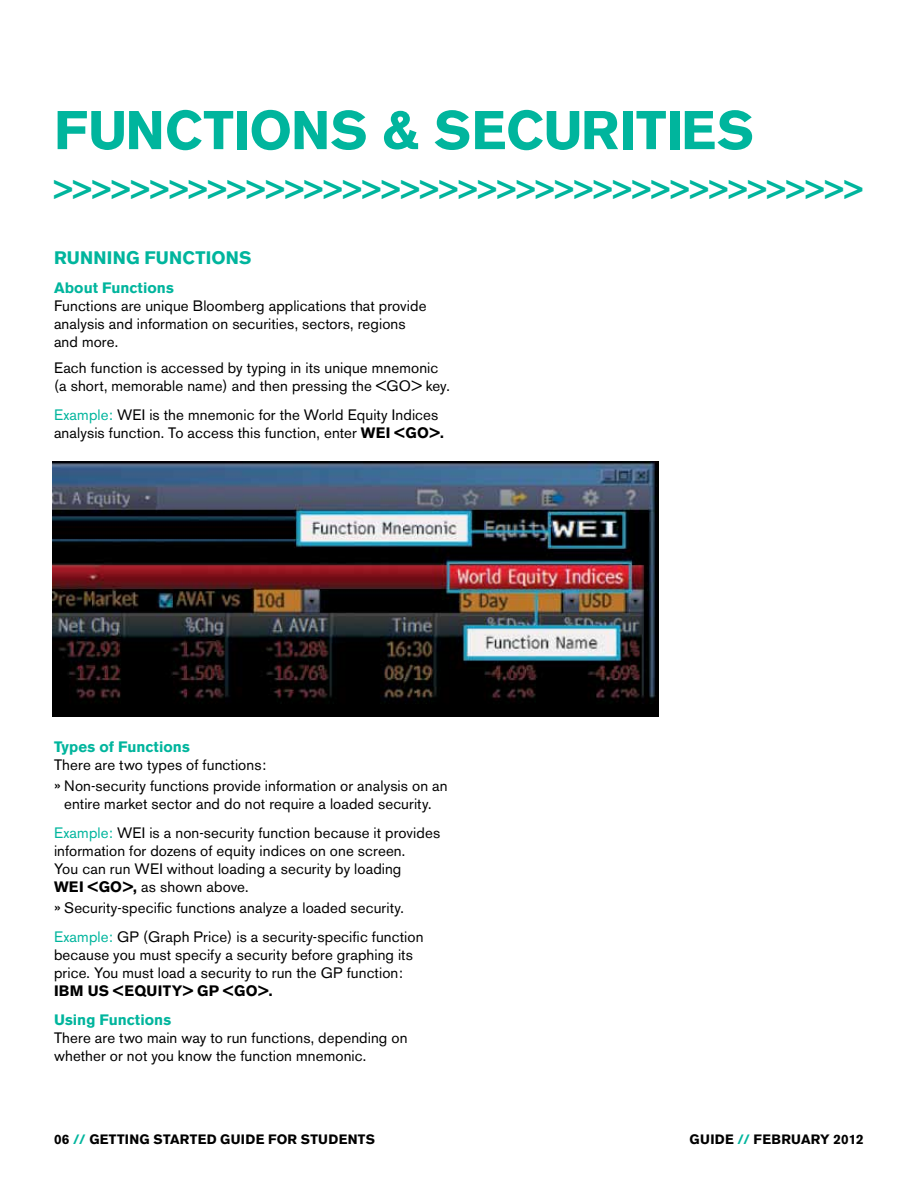
<style>
.page{position:relative;width:918px;height:1188px;background:#fff}
.page>*{position:absolute;margin:0;border:0;box-sizing:border-box;transform-origin:0 0}
.t1{font:700 54px "Akzidenz Grotesk BE";color:#00b59d}
.t2{font:700 27px "Akzidenz Grotesk BE";color:#00b59d}
.t3{font:700 18px "Akzidenz Grotesk BE";color:#00b59d}
.t4{font:15px/18px "Akzidenz Grotesk BE";letter-spacing:.01em;color:#000}
.t5{font:700 15px "Akzidenz Grotesk BE";letter-spacing:.005em;color:#00b59d}
.t6{font:700 15px "Akzidenz Grotesk BE";letter-spacing:.02em;color:#000}
.t7{font:700 13.5px "Akzidenz Grotesk BE";letter-spacing:.025em;color:#000}
.s1{color:#00b59d}
.s2{font-weight:700}
.s3{font-size:16.5px}
</style>
<div class="page">
<img style="left:53px;top:462px;width:606px;height:254px">
<h1 class="t1" style="left:54px;top:99px;width:70px">FUNCTIONS</h1>
<h1 class="t1" style="left:382px;top:99px;width:121px">&amp; SECURITIES</h1>
<h2 class="t2" style="left:54px;top:174px;width:810px">&gt;&gt;&gt;&gt;&gt;&gt;&gt;&gt;&gt;&gt;&gt;&gt;&gt;&gt;&gt;&gt;&gt;&gt;&gt;&gt;&gt;&gt;&gt;&gt;&gt;&gt;&gt;&gt;&gt;&gt;&gt;&gt;&gt;&gt;&gt;&gt;&gt;&gt;&gt;&gt;&gt;&gt;</h2>
<p class="t3" style="left:54px;top:247px;width:26px">RUNNING</p>
<p class="t3" style="left:145px;top:247px;width:25px">FUNCTIONS</p>
<p class="t5" style="left:54px;top:279px;width:121px">ABOUT FUNCTIONS</p>
<p class="t4" style="left:54px;top:296px;width:374px">Functions are unique Bloomberg applications that provide analysis and information on securities, sectors, regions and more.</p>
<p class="t4" style="left:54px;top:359px;width:397px">Each function is accessed by typing in its unique mnemonic (a short, memorable name) and then pressing the &lt;GO&gt; key.</p>
<p class="t4" style="left:54px;top:406px;width:391px"><span class="s1">Example:</span> WEI is the mnemonic for the World Equity Indices analysis function. To access this function, enter <span class="s2">WEI &lt;GO&gt;.</span></p>
<p class="t5" style="left:54px;top:738px;width:137px">TYPES OF FUNCTIONS</p>
<p class="t4" style="left:54px;top:754px;width:395px;line-height:21.3px">There are two types of functions:<br><span class="s3">»</span> Non-security functions provide information or analysis on an</p>
<p class="t4" style="left:54px;top:789px;width:388px;line-height:28.8px;text-align:center">entire market sector and do not require a loaded security.<br><span class="s1">Example:</span> WEI is a non-security function because it provides</p>
<p class="t4" style="left:54px;top:842px;width:353px">information for dozens of equity indices on one screen.<br>You can run WEI without loading a security by loading<br><span class="s2">WEI &lt;GO&gt;,</span> as shown above.</p>
<p class="t4" style="left:54px;top:893px;width:371px;line-height:28.8px"><span class="s3">»</span> Security-specific functions analyze a loaded security.<br><span class="s1">Example:</span> GP (Graph Price) is a security-specific function</p>
<p class="t4" style="left:54px;top:946px;width:360px">because you must specify a security before graphing its price. You must load a security to run the GP function:</p>
<p class="t6" style="left:54px;top:982px;width:220px">IBM US &lt;EQUITY&gt; GP &lt;GO&gt;.</p>
<p class="t5" style="left:54px;top:1011px;width:119px">USING FUNCTIONS</p>
<p class="t4" style="left:54px;top:1028px;width:355px">There are two main way to run functions, depending on whether or not you know the function mnemonic.</p>
<p class="t7" style="left:54px;top:1132px;width:55px">06 <span class="s1">//</span> GETTING</p>
<p class="t7" style="left:153px;top:1132px;width:37px">STARTED</p>
<p class="t7" style="left:220px;top:1132px;width:20px">GUIDE</p>
<p class="t7" style="left:268px;top:1132px;width:11px">FOR</p>
<p class="t7" style="left:301px;top:1132px;width:76px">STUDENTS</p>
<p class="t7" style="left:690px;top:1132px;width:10px">GUIDE</p>
<p class="t7" style="left:737px;top:1132px;width:128px"><span class="s1">//</span> FEBRUARY 2012</p>
</div>
